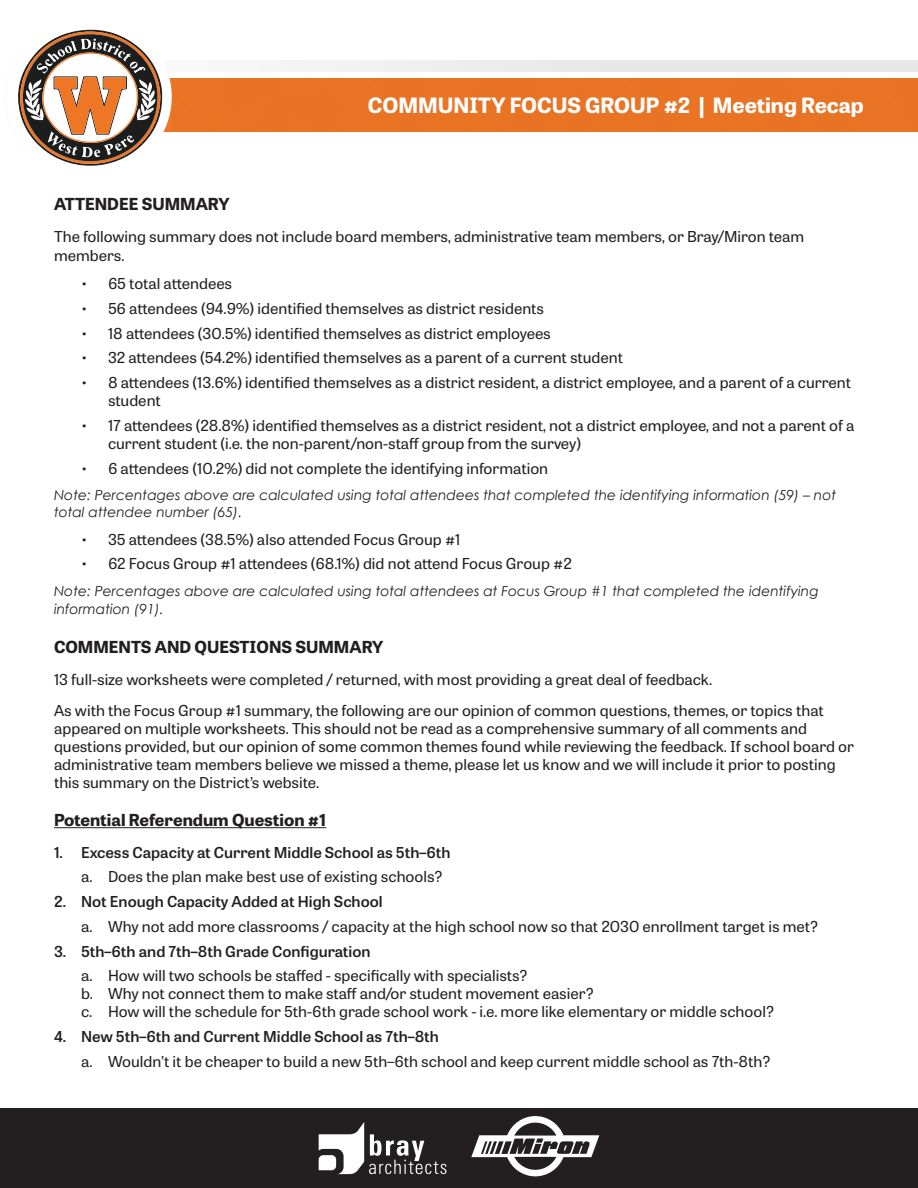
<style>
.page{position:relative;width:918px;height:1188px;background:#fff}
.page>*{position:absolute;margin:0;border:0;box-sizing:border-box;transform-origin:0 0}
.t1{font:700 21px "Tablet Gothic Wide";color:#fff}
.t2{font:700 16.5px "Tablet Gothic Wide";color:#231f20}
.t3{font:15px/18px "Tablet Gothic Wide";color:#231f20}
.t4{font:600 15px "Tablet Gothic Wide";color:#231f20}
.t5{font:italic 13.8px/16.6px "Century Gothic";color:#231f20}
</style>
<div class="page">
<div style="left:120px;top:60px;width:798px;height:12px;background:#e6e7e9"></div>
<div style="left:0;top:1108px;width:918px;height:80px;background:#231f20"></div>
<svg style="left:319px;top:1122px;width:127px;height:52px"></svg>
<svg style="left:471px;top:1116px;width:128px;height:61px"></svg>
<div style="left:173px;top:78px;width:745px;height:54px;background:#e97324"></div>
<div style="left:6px;top:17px;width:166px;height:160px;background:#fff;border-radius:50%"></div>
<svg style="left:18px;top:30px;width:144px;height:136px"></svg>
<hr style="left:54px;top:827px;width:272px;height:1px;background:#231f20">
<h1 class="t1" style="left:368px;top:90px;width:498px">COMMUNITY FOCUS GROUP #2 | Meeting Recap</h1>
<p class="t2" style="left:54px;top:192px;width:177px">ATTENDEE SUMMARY</p>
<p class="t3" style="left:54px;top:226px;width:752px;line-height:19.8px">The following summary does not include board members, administrative team members, or Bray/Miron team members.</p>
<p class="t3" style="left:81px;top:274px;width:153px">• 65 total attendees</p>
<p class="t3" style="left:81px;top:299px;width:465px">• 56 attendees (94.9%) identified themselves as district residents</p>
<p class="t3" style="left:81px;top:324px;width:471px">• 18 attendees (30.5%) identified themselves as district employees</p>
<p class="t3" style="left:81px;top:348px;width:544px">• 32 attendees (54.2%) identified themselves as a parent of a current student</p>
<p class="t3" style="left:108px;top:373px;width:745px;text-indent:-27px">• 8 attendees (13.6%) identified themselves as a district resident, a district employee, and a parent of a current student</p>
<p class="t3" style="left:108px;top:416px;width:748px;text-indent:-27px">• 17 attendees (28.8%) identified themselves as a district resident, not a district employee, and not a parent of a current student (i.e. the non-parent/non-staff group from the survey)</p>
<p class="t3" style="left:81px;top:459px;width:469px">• 6 attendees (10.2%) did not complete the identifying information</p>
<p class="t5" style="left:54px;top:487px;width:784px">Note: Percentages above are calculated using total attendees that completed the identifying information (59) – not total attendee number (65).</p>
<p class="t3" style="left:81px;top:529px;width:381px">• 35 attendees (38.5%) also attended Focus Group #1</p>
<p class="t3" style="left:81px;top:554px;width:492px">• 62 Focus Group #1 attendees (68.1%) did not attend Focus Group #2</p>
<p class="t5" style="left:54px;top:581px;width:766px;line-height:18px">Note: Percentages above are calculated using total attendees at Focus Group #1 that completed the identifying information (91).</p>
<p class="t2" style="left:54px;top:635px;width:331px">COMMENTS AND QUESTIONS SUMMARY</p>
<p class="t3" style="left:54px;top:663px;width:771px;line-height:31.5px">13 full-size worksheets were completed / returned, with most providing a great deal of feedback.<br>As with the Focus Group #1 summary, the following are our opinion of common questions, themes, or topics that</p>
<p class="t3" style="left:54px;top:719px;width:802px">appeared on multiple worksheets. This should not be read as a comprehensive summary of all comments and questions provided, but our opinion of some common themes found while reviewing the feedback. If school board or administrative team members believe we missed a theme, please let us know and we will include it prior to posting this summary on the District’s website.</p>
<p class="t2" style="left:54px;top:808px;width:274px">Potential Referendum Question #1</p>
<p class="t4" style="left:54px;top:841px;width:398px">1. Excess Capacity at Current Middle School as 5th–6th</p>
<p class="t3" style="left:81px;top:867px;width:363px">a. Does the plan make best use of existing schools?</p>
<p class="t4" style="left:54px;top:891px;width:330px">2. Not Enough Capacity Added at High School</p>
<p class="t3" style="left:81px;top:917px;width:739px">a. Why not add more classrooms / capacity at the high school now so that 2030 enrollment target is met?</p>
<p class="t4" style="left:54px;top:940px;width:318px">3. 5th–6th and 7th–8th Grade Configuration</p>
<p class="t3" style="left:81px;top:966px;width:695px">a. How will two schools be staffed - specifically with specialists?<br>b. Why not connect them to make staff and/or student movement easier?<br>c. How will the schedule for 5th-6th grade school work - i.e. more like elementary or middle school?</p>
<p class="t4" style="left:54px;top:1026px;width:387px">4. New 5th–6th and Current Middle School as 7th–8th</p>
<p class="t3" style="left:81px;top:1052px;width:691px">a. Wouldn’t it be cheaper to build a new 5th–6th school and keep current middle school as 7th-8th?</p>
</div>
